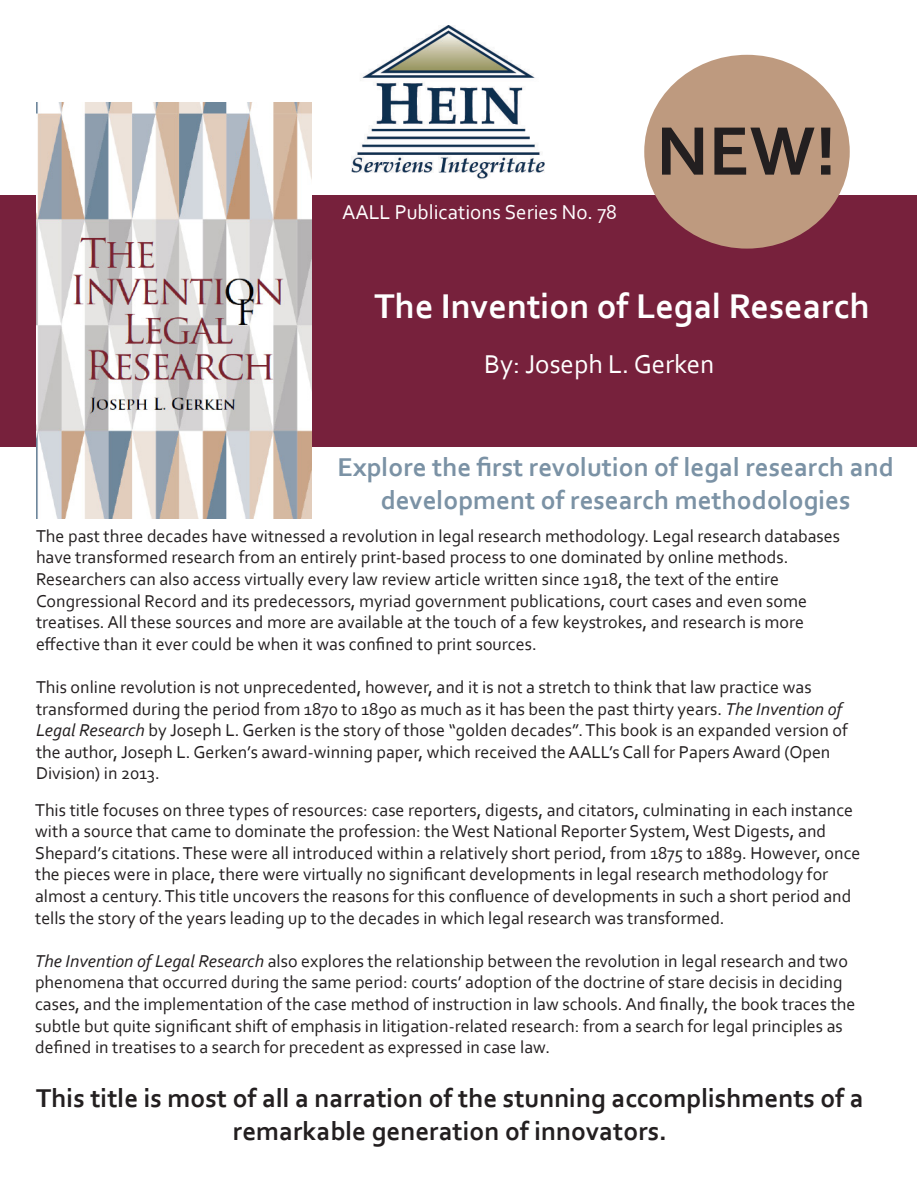
<style>
.page{position:relative;width:918px;height:1188px;background:#fff}
.page>*{position:absolute;margin:0;border:0;box-sizing:border-box;transform-origin:0 0}
.t1{font:700 72px "Corbel";color:#231f20}
.t2{font:700 36px "Corbel";color:#fff}
.t3{font:700 27px/32.4px "Corbel";color:#231f20;text-align:center}
.t4{font:700 27px "Corbel";color:#7b92a5}
.t5{font:27px "Corbel";color:#fff}
.t6{font:21px "Corbel";color:#fff}
.t7{font:18px/21.6px "Corbel";color:#231f20}
.s1{font-style:italic}
</style>
<div class="page">
<img style="left:351px;top:25px;width:193px;height:155px">
<div style="left:1px;top:195px;width:916px;height:251px;background:#77213c"></div>
<div style="left:644px;top:55px;width:206px;height:194px;background:#be9a7f;border-radius:50%"></div>
<img style="left:36px;top:102px;width:275px;height:417px">
<p class="t6" style="left:342px;top:199px;width:277px">AALL Publications Series No. 78</p>
<p class="t1" style="left:656px;top:106px;width:181px">NEW!</p>
<p class="t2" style="left:374px;top:284px;width:497px">The Invention of Legal Research</p>
<p class="t5" style="left:484px;top:347px;width:232px">By: Joseph L. Gerken</p>
<p class="t4" style="left:337px;top:450px;width:558px">Explore the first revolution of legal research and</p>
<p class="t4" style="left:381px;top:483px;width:471px">development of research methodologies</p>
<p class="t7" style="left:36px;top:525px;width:806px">The past three decades have witnessed a revolution in legal research methodology. Legal research databases have transformed research from an entirely print-based process to one dominated by online methods.<br>Researchers can also access virtually every law review article written since 1918, the text of the entire Congressional Record and its predecessors, myriad government publications, court cases and even some treatises. All these sources and more are available at the touch of a few keystrokes, and research is more effective than it ever could be when it was confined to print sources.</p>
<p class="t7" style="left:36px;top:676px;width:813px">This online revolution is not unprecedented, however, and it is not a stretch to think that law practice was transformed during the period from 1870 to 1890 as much as it has been the past thirty years. <span class="s1">The Invention of Legal Research</span> by Joseph L. Gerken is the story of those “golden decades”. This book is an expanded version of the author, Joseph L. Gerken’s award-winning paper, which received the AALL’s Call for Papers Award (Open Division) in 2013.</p>
<p class="t7" style="left:35px;top:798px;width:827px">This title focuses on three types of resources: case reporters, digests, and citators, culminating in each instance with a source that came to dominate the profession: the West National Reporter System, West Digests, and Shepard’s citations. These were all introduced within a relatively short period, from 1875 to 1889. However, once the pieces were in place, there were virtually no significant developments in legal research methodology for almost a century. This title uncovers the reasons for this confluence of developments in such a short period and tells the story of the years leading up to the decades in which legal research was transformed.</p>
<p class="t7" style="left:35px;top:949px;width:822px"><span class="s1">The Invention of Legal Research</span> also explores the relationship between the revolution in legal research and two phenomena that occurred during the same period: courts’ adoption of the doctrine of stare decisis in deciding cases, and the implementation of the case method of instruction in law schools. And finally, the book traces the subtle but quite significant shift of emphasis in litigation-related research: from a search for legal principles as defined in treatises to a search for precedent as expressed in case law.</p>
<p class="t3" style="left:36px;top:1081px;width:829px">This title is most of all a narration of the stunning accomplishments of a remarkable generation of innovators.</p>
</div>
